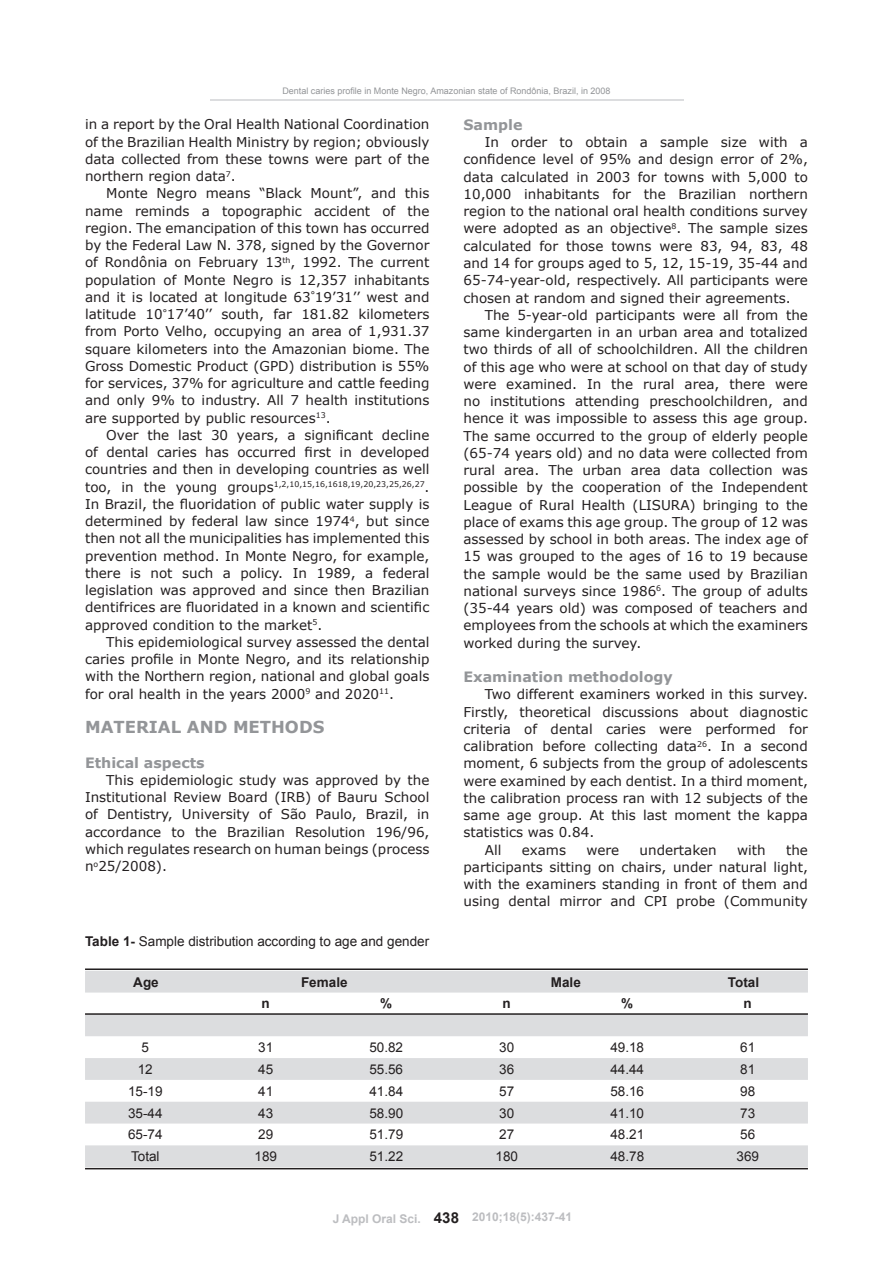
<style>
.page{position:relative;width:893px;height:1263px;background:#fff}
.page>*{position:absolute;margin:0;border:0;box-sizing:border-box;transform-origin:0 0}
.t1{font:700 16.5px "Verdana";color:#939598}
.t2{font:700 14.25px "Verdana";color:#939598}
.t3{font:13.5px/17.2px "Verdana";color:#231f20;text-align:justify}
.t4{font:13.5px "Arial";color:#231f20}
.t5{font:700 13.5px "Arial";color:#231f20}
.t6{font:700 12px "Arial";color:#bcbdc0}
.t7{font:9px "Arial";color:#939598}
.t8{font:7.8px "Verdana";color:#231f20}
.s1{font-size:13.5px}
.s2{font-weight:700}
.s3{font-size:15px;color:#231f20}
</style>
<div class="page">
<hr style="left:210px;top:99px;width:473px;height:2px;background:#dcdddf">
<svg style="left:85px;top:971px;width:723px;height:196px;fill:#dcdddf"></svg>
<hr style="left:85px;top:968px;width:723px;height:2px;background:#231f20">
<hr style="left:85px;top:1013px;width:723px;height:2px;background:#231f20">
<hr style="left:85px;top:1168px;width:723px;height:1px;background:#231f20">
<p class="t7" style="left:282px;top:85px;width:330px">Dental caries profile in Monte Negro, Amazonian state of Rondônia, Brazil, in 2008</p>
<p class="t3" style="left:85px;top:115px;width:346px">in a report by the Oral Health National Coordination of the Brazilian Health Ministry by region; obviously data collected from these towns were part of the northern region data<sup>7</sup>.</p>
<p class="t3" style="left:85px;top:184px;width:346px;text-indent:21px">Monte Negro means “Black Mount”, and this name reminds a topographic accident of the region. The emancipation of this town has occurred by the Federal Law N. 378, signed by the Governor of Rondônia on February 13<sup>th</sup>, 1992. The current population of Monte Negro is 12,357 inhabitants and it is located at longitude 63<sup>°</sup>19’31’’ west and latitude 10<sup>°</sup>17’40’’ south, far 181.82 kilometers from Porto Velho, occupying an area of 1,931.37 square kilometers into the Amazonian biome. The Gross Domestic Product (GPD) distribution is 55% for services, 37% for agriculture and cattle feeding and only 9% to industry. All 7 health institutions are supported by public resources<sup>13</sup>.</p>
<p class="t3" style="left:85px;top:426px;width:346px;text-indent:21px">Over the last 30 years, a significant decline of dental caries has occurred first in developed countries and then in developing countries as well</p>
<p class="t8" style="left:85px;top:479px;width:346px"><span class="s1">too, in the young groups</span>1,2,10,15,16,1618,19,20,23,25,26,27<span class="s1">.</span></p>
<p class="t3" style="left:85px;top:495px;width:346px">In Brazil, the fluoridation of public water supply is determined by federal law since 1974<sup>4</sup>, but since then not all the municipalities has implemented this prevention method. In Monte Negro, for example, there is not such a policy. In 1989, a federal legislation was approved and since then Brazilian dentifrices are fluoridated in a known and scientific approved condition to the market<sup>5</sup>.</p>
<p class="t3" style="left:85px;top:633px;width:346px;text-indent:21px">This epidemiological survey assessed the dental caries profile in Monte Negro, and its relationship with the Northern region, national and global goals for oral health in the years 2000<sup>9</sup> and 2020<sup>11</sup>.</p>
<p class="t1" style="left:85px;top:717px;width:241px">MATERIAL AND METH ODS</p>
<p class="t2" style="left:85px;top:753px;width:121px">Ethical aspects</p>
<p class="t3" style="left:85px;top:771px;width:346px;text-indent:21px">This epidemiologic study was approved by the Institutional Review Board (IRB) of Bauru School of Dentistry, University of São Paulo, Brazil, in accordance to the Brazilian Resolution 196/96, which regulates research on human beings (process n<sup>o</sup>25/2008).</p>
<p class="t2" style="left:463px;top:116px;width:61px">Sample</p>
<p class="t3" style="left:463px;top:133px;width:346px;text-indent:21px">In order to obtain a sample size with a confidence level of 95% and design error of 2%, data calculated in 2003 for towns with 5,000 to 10,000 inhabitants for the Brazilian northern region to the national oral health conditions survey were adopted as an objective<sup>8</sup>. The sample sizes calculated for those towns were 83, 94, 83, 48 and 14 for groups aged to 5, 12, 15-19, 35-44 and 65-74-year-old, respectively. All participants were chosen at random and signed their agreements.</p>
<p class="t3" style="left:463px;top:306px;width:346px;text-indent:21px">The 5-year-old participants were all from the same kindergarten in an urban area and totalized two thirds of all of schoolchildren. All the children of this age who were at school on that day of study were examined. In the rural area, there were no institutions attending preschoolchildren, and hence it was impossible to assess this age group.<br>The same occurred to the group of elderly people (65-74 years old) and no data were collected from rural area. The urban area data collection was possible by the cooperation of the Independent League of Rural Health (LISURA) bringing to the place of exams this age group. The group of 12 was assessed by school in both areas. The index age of 15 was grouped to the ages of 16 to 19 because the sample would be the same used by Brazilian national surveys since 1986<sup>6</sup>. The group of adults (35-44 years old) was composed of teachers and employees from the schools at which the examiners worked during the survey.</p>
<p class="t2" style="left:463px;top:668px;width:211px">Examination methodology</p>
<p class="t3" style="left:485px;top:685px;width:325px">Two different examiners worked in this survey.</p>
<p class="t3" style="left:463px;top:702px;width:346px">Firstly, theoretical discussions about diagnostic</p>
<p class="t3" style="left:463px;top:720px;width:346px">criteria of dental caries were performed for</p>
<p class="t3" style="left:463px;top:737px;width:346px">calibration before collecting data<sup>26</sup>. In a second</p>
<p class="t3" style="left:463px;top:754px;width:346px">moment, 6 subjects from the group of adolescents</p>
<p class="t3" style="left:463px;top:771px;width:346px">were examined by each dentist. In a third moment,</p>
<p class="t3" style="left:463px;top:789px;width:346px">the calibration process ran with 12 subjects of the</p>
<p class="t3" style="left:463px;top:806px;width:346px">same age group. At this last moment the kappa</p>
<p class="t3" style="left:463px;top:823px;width:132px">statistics was 0.84.</p>
<p class="t3" style="left:485px;top:840px;width:18px">All</p>
<p class="t3" style="left:522px;top:840px;width:46px">exams</p>
<p class="t3" style="left:586px;top:840px;width:34px">were</p>
<p class="t3" style="left:640px;top:840px;width:79px">undertaken</p>
<p class="t3" style="left:737px;top:840px;width:30px">with</p>
<p class="t3" style="left:463px;top:840px;width:346px;text-indent:323px">the participants sitting on chairs, under natural light, with the examiners standing in front of them and using dental mirror and CPI probe (Community</p>
<p class="t4" style="left:85px;top:932px;width:346px"><span class="s2">Table 1-</span> Sample distribution according to age and gender</p>
<p class="t5" style="left:133px;top:973px;width:27px">Age</p>
<p class="t5" style="left:301px;top:973px;width:48px">Female</p>
<p class="t5" style="left:551px;top:973px;width:32px">Male</p>
<p class="t5" style="left:728px;top:973px;width:33px">Total</p>
<p class="t5" style="left:262px;top:995px;width:10px">n</p>
<p class="t5" style="left:380px;top:995px;width:14px">%</p>
<p class="t5" style="left:503px;top:995px;width:10px">n</p>
<p class="t5" style="left:621px;top:995px;width:14px">%</p>
<p class="t5" style="left:744px;top:995px;width:10px">n</p>
<p class="t4" style="left:142px;top:1038px;width:9px">5</p>
<p class="t4" style="left:258px;top:1038px;width:17px">31</p>
<p class="t4" style="left:369px;top:1038px;width:35px">50.82</p>
<p class="t4" style="left:499px;top:1038px;width:17px">30</p>
<p class="t4" style="left:610px;top:1038px;width:35px">49.18</p>
<p class="t4" style="left:740px;top:1038px;width:17px">61</p>
<p class="t4" style="left:138px;top:1060px;width:17px">12</p>
<p class="t4" style="left:258px;top:1060px;width:17px">45</p>
<p class="t4" style="left:369px;top:1060px;width:35px">55.56</p>
<p class="t4" style="left:499px;top:1060px;width:17px">36</p>
<p class="t4" style="left:610px;top:1060px;width:35px">44.44</p>
<p class="t4" style="left:740px;top:1060px;width:17px">81</p>
<p class="t4" style="left:128px;top:1082px;width:36px">15-19</p>
<p class="t4" style="left:258px;top:1082px;width:17px">41</p>
<p class="t4" style="left:369px;top:1082px;width:35px">41.84</p>
<p class="t4" style="left:499px;top:1082px;width:17px">57</p>
<p class="t4" style="left:610px;top:1082px;width:35px">58.16</p>
<p class="t4" style="left:740px;top:1082px;width:17px">98</p>
<p class="t4" style="left:128px;top:1104px;width:36px">35-44</p>
<p class="t4" style="left:258px;top:1104px;width:17px">43</p>
<p class="t4" style="left:369px;top:1104px;width:35px">58.90</p>
<p class="t4" style="left:499px;top:1104px;width:17px">30</p>
<p class="t4" style="left:610px;top:1104px;width:35px">41.10</p>
<p class="t4" style="left:740px;top:1104px;width:17px">73</p>
<p class="t4" style="left:128px;top:1126px;width:36px">65-74</p>
<p class="t4" style="left:258px;top:1126px;width:17px">29</p>
<p class="t4" style="left:369px;top:1126px;width:35px">51.79</p>
<p class="t4" style="left:499px;top:1126px;width:17px">27</p>
<p class="t4" style="left:610px;top:1126px;width:35px">48.21</p>
<p class="t4" style="left:740px;top:1126px;width:17px">56</p>
<p class="t4" style="left:131px;top:1148px;width:30px">Total</p>
<p class="t4" style="left:255px;top:1148px;width:24px">189</p>
<p class="t4" style="left:369px;top:1148px;width:35px">51.22</p>
<p class="t4" style="left:496px;top:1148px;width:24px">180</p>
<p class="t4" style="left:610px;top:1148px;width:35px">48.78</p>
<p class="t4" style="left:736px;top:1148px;width:24px">369</p>
<p class="t6" style="left:333px;top:1211px;width:128px">J Appl Oral Sci. <span class="s3">438</span></p>
<p class="t6" style="left:472px;top:1208px;width:102px">2010;18(5):437-41</p>
</div>
